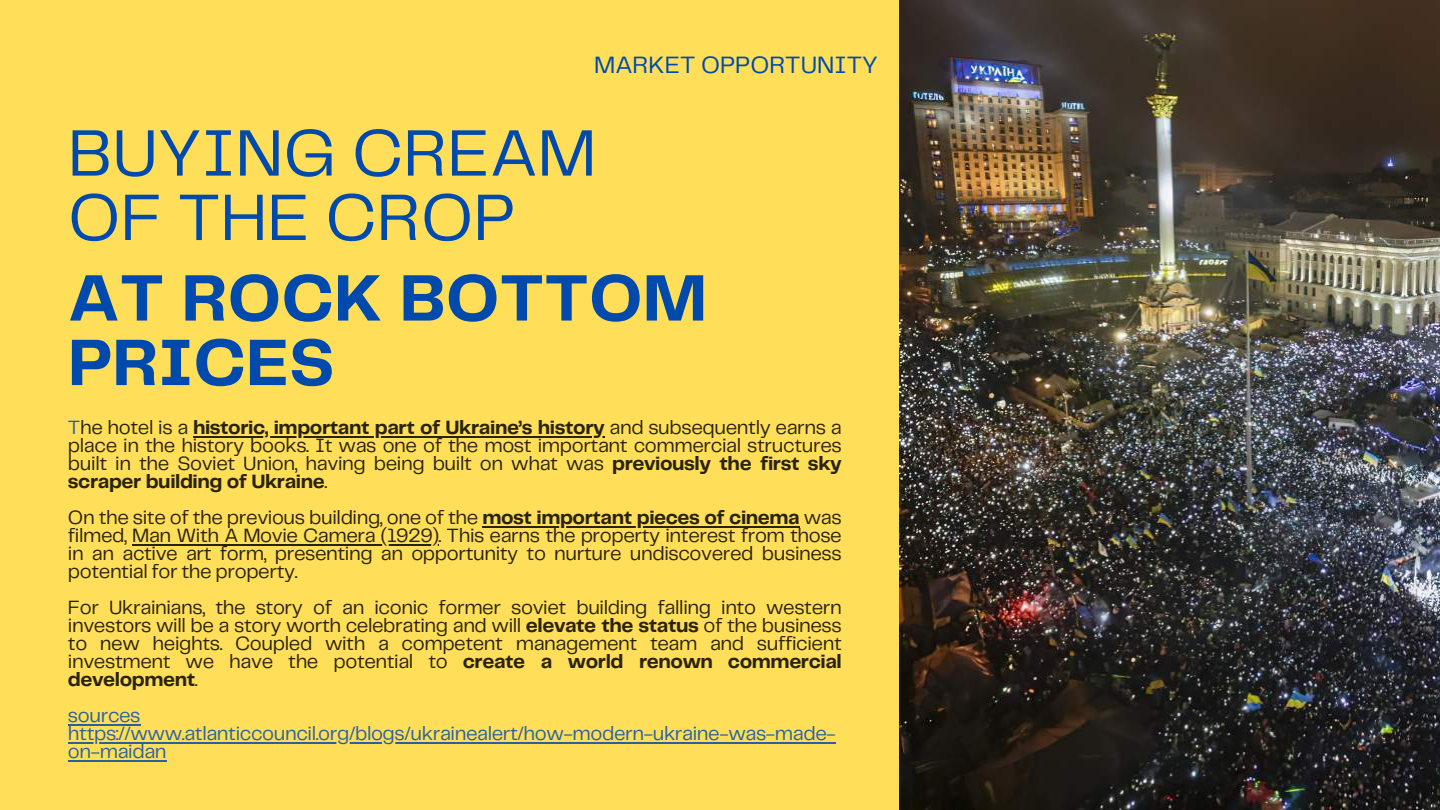
<style>
.page{position:relative;width:1440px;height:810px;background:#fff}
.page>*{position:absolute;margin:0;border:0;box-sizing:border-box;transform-origin:0 0}
.t1{font:68.1px/64.4px "Telegraf";color:#004aad}
.t2{font:700 68.1px/64.5px "Telegraf";color:#004aad}
.t3{font:24.6px "Telegraf";color:#004aad}
.t4{font:20px/18px "Telegraf";letter-spacing:-.02em;color:#000;text-align:justify}
.t5{font:20px/18px "Telegraf";letter-spacing:-.02em;color:#004aad}
.s1{color:#004aad}
.s2{font-weight:700}
</style>
<div class="page">
<div style="left:0;top:0;width:991px;height:810px;background:#ffde59"></div>
<img style="left:899px;top:0;width:541px;height:810px">
<hr style="left:193px;top:436px;width:411px;height:1px;background:#000">
<hr style="left:482px;top:526px;width:317px;height:1px;background:#000">
<hr style="left:132px;top:544px;width:307px;height:1px;background:#000">
<hr style="left:68px;top:724px;width:72px;height:1px;background:#004aad">
<hr style="left:68px;top:742px;width:767px;height:1px;background:#004aad">
<hr style="left:68px;top:760px;width:98px;height:1px;background:#004aad">
<p class="t3" style="left:594px;top:54px;width:285px">MARKET OPPORTUNITY</p>
<h1 class="t1" style="left:68px;top:124px;width:530px">BUYING CREAM<br>OF THE CROP</h1>
<h1 class="t2" style="left:68px;top:269px;width:641px">AT ROCK BOTTOM<br>PRICES</h1>
<p class="t4" style="left:68px;top:420px;width:775px"><span class="s1">T</span>he hotel is a <span class="s2">historic, important part of Ukraine’s history</span> and subsequently earns a place in the history books. It was one of the most important commercial structures built in the Soviet Union, having being built on what was <span class="s2">previously the first sky scraper building of Ukraine</span>.</p>
<p class="t4" style="left:68px;top:510px;width:775px">On the site of the previous building, one of the <span class="s2">most important pieces of cinema</span> was filmed, Man With A Movie Camera (1929). This earns the property interest from those in an active art form, presenting an opportunity to nurture undiscovered business potential for the property.</p>
<p class="t4" style="left:68px;top:600px;width:775px">For Ukrainians, the story of an iconic former soviet building falling into western investors will be a story worth celebrating and will <span class="s2">elevate the status</span> of the business to new heights. Coupled with a competent management team and sufficient investment we have the potential to <span class="s2">create a world renown commercial development</span>.</p>
<p class="t5" style="left:68px;top:708px;width:769px">sources https://www.atlanticcouncil.org/blogs/ukrainealert/how-modern-ukraine-was-made&shy;on-maidan</p>
</div>
